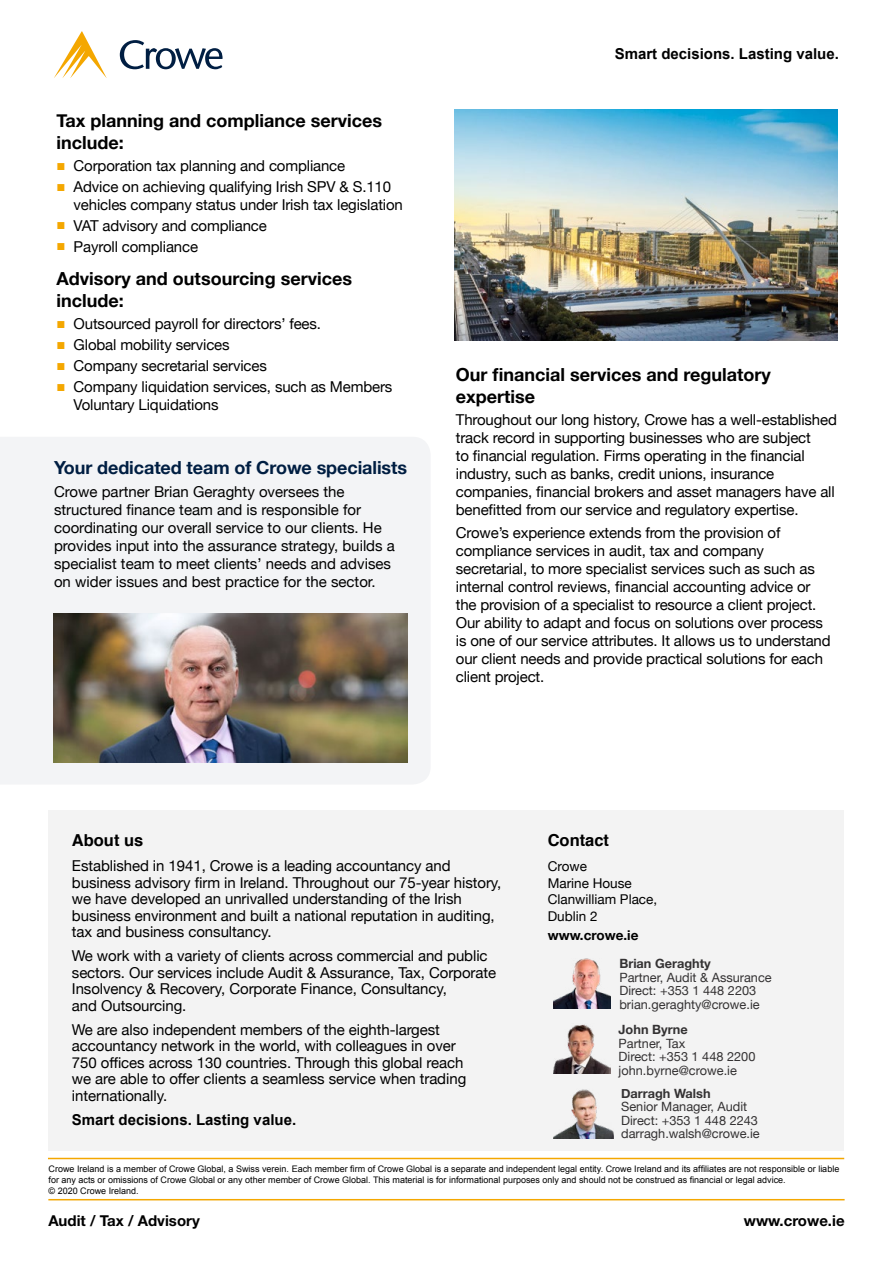
<style>
.page{position:relative;width:893px;height:1263px;background:#fff}
.page>*{position:absolute;margin:0;border:0;box-sizing:border-box;transform-origin:0 0}
.t1{font:700 18px/21.6px "Helvetica Neue";color:#000}
.t2{font:700 18px "Helvetica Neue";letter-spacing:-.005em;color:#001e42}
.t3{font:700 16.5px "Helvetica";color:#000}
.t4{font:15px/18px "Helvetica Neue";letter-spacing:-.01em;color:#000}
.t5{font:700 15px "Arial";color:#000}
.t6{font:700 15px "Helvetica Neue LT Std";color:#000}
.t7{font:13.5px/16.5px "Helvetica Neue";color:#000}
.t8{font:700 13.5px "Helvetica Neue";color:#000}
.t9{font:12.75px/13.5px "Helvetica Neue";color:#343233}
.t10{font:700 12.75px "Helvetica Neue";color:#343233}
.t11{font:9px/10.8px "Arial";color:#000}
.s1{font-family:"Arial";color:#f4a700}
</style>
<div class="page">
<div style="left:48px;top:810px;width:796px;height:341px;background:#f3f3f3"></div>
<div style="left:0;top:437px;width:430px;height:347px;background:#f3f4f6"></div>
<img style="left:554px;top:958px;width:57px;height:51px">
<img style="left:554px;top:1024px;width:56px;height:50px">
<hr style="left:48px;top:1158px;width:796px;height:1px;background:#f4a700">
<svg style="left:120px;top:40px;width:103px;height:29px"></svg>
<svg style="left:54px;top:31px;width:53px;height:47px"></svg>
<hr style="left:48px;top:1199px;width:797px;height:1px;background:#f4a700">
<img style="left:54px;top:613px;width:354px;height:149px">
<img style="left:554px;top:1089px;width:59px;height:49px">
<img style="left:455px;top:109px;width:383px;height:231px">
<p class="t1" style="left:57px;top:110px;width:327px">Tax planning and compliance services include:</p>
<p class="t4" style="left:57px;top:158px;width:290px"><span class="s1">■</span> Corporation tax planning and compliance</p>
<p class="t4" style="left:74px;top:179px;width:331px;text-indent:-17px"><span class="s1">■</span> Advice on achieving qualifying Irish SPV &amp; S.110 vehicles company status under Irish tax legislation</p>
<p class="t4" style="left:57px;top:217px;width:212px"><span class="s1">■</span> VAT advisory and compliance</p>
<p class="t4" style="left:57px;top:238px;width:143px"><span class="s1">■</span> Payroll compliance</p>
<p class="t1" style="left:57px;top:268px;width:297px">Advisory and outsourcing services include:</p>
<p class="t4" style="left:57px;top:316px;width:266px"><span class="s1">■</span> Outsourced payroll for directors’ fees.</p>
<p class="t4" style="left:57px;top:337px;width:175px"><span class="s1">■</span> Global mobility services</p>
<p class="t4" style="left:57px;top:358px;width:212px"><span class="s1">■</span> Company secretarial services</p>
<p class="t4" style="left:74px;top:379px;width:320px;text-indent:-17px"><span class="s1">■</span> Company liquidation services, such as Members<br>Voluntary Liquidations</p>
<p class="t2" style="left:54px;top:454px;width:355px">Your dedicated team of Crowe specialists</p>
<p class="t4" style="left:54px;top:483px;width:342px">Crowe partner Brian Geraghty oversees the structured finance team and is responsible for coordinating our overall service to our clients. He provides input into the assurance strategy, builds a specialist team to meet clients’ needs and advises on wider issues and best practice for the sector.</p>
<p class="t5" style="left:615px;top:43px;width:226px">Smart decisions. Lasting value.</p>
<p class="t1" style="left:456px;top:364px;width:316px">Our financial services and regulatory expertise</p>
<p class="t4" style="left:456px;top:412px;width:383px">Throughout our long history, Crowe has a well-established track record in supporting businesses who are subject<br>to financial regulation. Firms operating in the financial industry, such as banks, credit unions, insurance companies, financial brokers and asset managers have all benefitted from our service and regulatory expertise.</p>
<p class="t4" style="left:456px;top:524px;width:376px">Crowe’s experience extends from the provision of compliance services in audit, tax and company secretarial, to more specialist services such as such as internal control reviews, financial accounting advice or the provision of a specialist to resource a client project.<br>Our ability to adapt and focus on solutions over process is one of our service attributes. It allows us to understand our client needs and provide practical solutions for each client project.</p>
<p class="t3" style="left:72px;top:827px;width:73px">About us</p>
<p class="t3" style="left:548px;top:827px;width:63px">Contact</p>
<p class="t4" style="left:72px;top:858px;width:431px;line-height:16.5px">Established in 1941, Crowe is a leading accountancy and business advisory firm in Ireland. Throughout our 75-year history, we have developed an unrivalled understanding of the Irish business environment and built a national reputation in auditing, tax and business consultancy.</p>
<p class="t4" style="left:72px;top:948px;width:426px;line-height:16.5px">We work with a variety of clients across commercial and public sectors. Our services include Audit &amp; Assurance, Tax, Corporate Insolvency &amp; Recovery, Corporate Finance, Consultancy,<br>and Outsourcing.</p>
<p class="t4" style="left:72px;top:1022px;width:396px;line-height:16.5px">We are also independent members of the eighth-largest accountancy network in the world, with colleagues in over 750 offices across 130 countries. Through this global reach we are able to offer clients a seamless service when trading internationally.</p>
<p class="t5" style="left:72px;top:1109px;width:226px">Smart decisions. Lasting value.</p>
<p class="t7" style="left:548px;top:859px;width:111px">Crowe<br>Marine House<br>Clanwilliam Place,<br>Dublin 2</p>
<p class="t8" style="left:548px;top:925px;width:92px">www.crowe.ie</p>
<p class="t10" style="left:619px;top:954px;width:93px">Brian Geraghty</p>
<p class="t9" style="left:619px;top:971px;width:154px">Partner, Audit &amp; Assurance<br>Direct: +353 1 448 2203 brian.geraghty@crowe.ie</p>
<p class="t10" style="left:619px;top:1019px;width:71px">John Byrne</p>
<p class="t9" style="left:619px;top:1037px;width:138px">Partner, Tax<br>Direct: +353 1 448 2200 john.byrne@crowe.ie</p>
<p class="t10" style="left:621px;top:1083px;width:91px">Darragh Walsh</p>
<p class="t9" style="left:621px;top:1100px;width:140px">Senior Manager, Audit<br>Direct: +353 1 448 2243 darragh.walsh@crowe.ie</p>
<p class="t11" style="left:49px;top:1164px;width:792px">Crowe Ireland is a member of Crowe Global, a Swiss verein. Each member firm of Crowe Global is a separate and independent legal entity. Crowe Ireland and its affiliates are not responsible or liable for any acts or omissions of Crowe Global or any other member of Crowe Global. This material is for informational purposes only and should not be construed as financial or legal advice.<br>© 2020 Crowe Ireland.</p>
<p class="t6" style="left:48px;top:1212px;width:153px">Audit / Tax / Advisory</p>
<p class="t6" style="left:744px;top:1212px;width:102px">www.crowe.ie</p>
</div>
